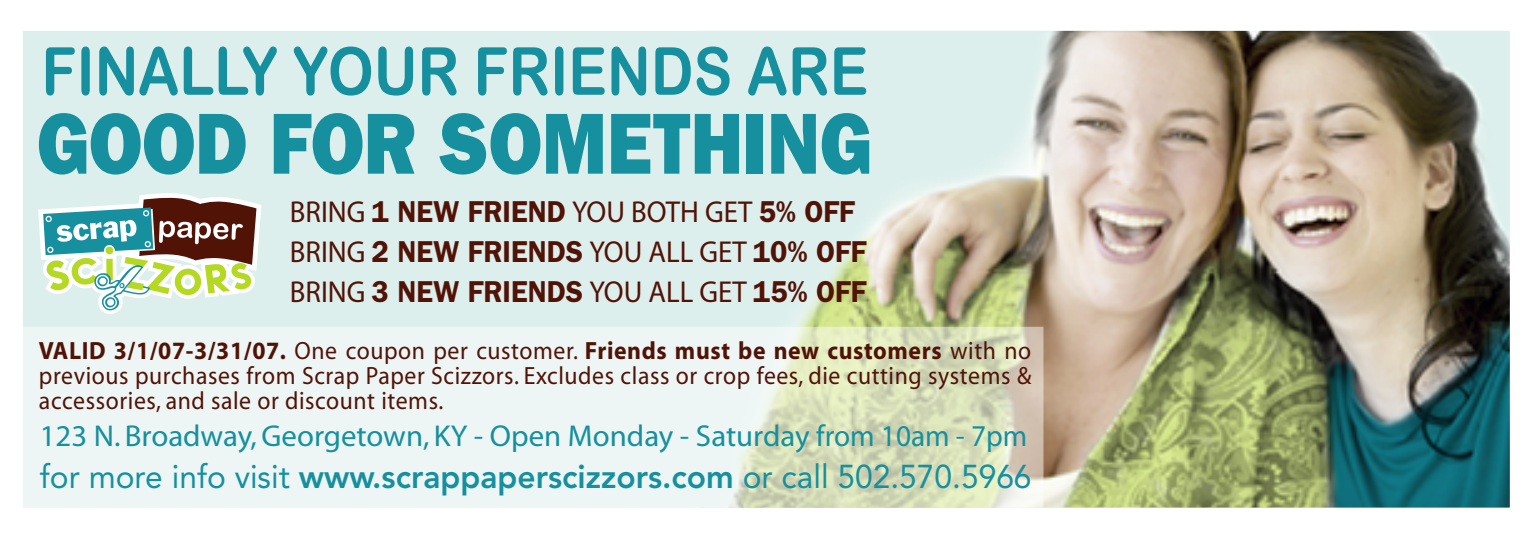
<style>
.page{position:relative;width:1530px;height:540px;background:#fff}
.page>*{position:absolute;margin:0;border:0;box-sizing:border-box;transform-origin:0 0}
.t1{font:800 87px "Franklin Gothic";color:#168f9e;scale:.87 1}
.t2{font:66.25px "Arial Rounded MT Bold";color:#168f9e;scale:.87 1}
.t3{font:32.75px "Avenir";color:#168f9e}
.t4{font:600 30.25px/40px "Franklin Gothic";color:#521307;scale:.95 1}
.t5{font:30.25px "Myriad";color:#168f9e}
.t6{font:30.25px "Myriad";color:#521307;scale:.95 1}
.t7{font:25px/25px "Myriad";letter-spacing:.025em;color:#521307;text-align:justify;scale:.95 1}
.s1{font-family:"Franklin Gothic";font-weight:600}
.s2{font-family:"Myriad";font-weight:400}
.s3{font-weight:700}
.s4{font-weight:800}
</style>
<div class="page">
<div style="left:23px;top:31px;width:1484px;height:477px;background:#dcefec"></div>
<img style="left:795px;top:31px;width:715px;height:477px">
<svg style="left:38px;top:193px;width:223px;height:121px"></svg>
<svg style="left:23px;top:327px;width:1020px;height:181px;background:#e7efe5"></svg>
<h2 class="t2" style="left:42px;top:32px;width:952px">FINALLY YOUR FRIENDS ARE</h2>
<h1 class="t1" style="left:37px;top:93px;width:961px">GOOD FOR SOMETHING</h1>
<p class="t6" style="left:290px;top:197px;width:596px">BRING <span class="s1">1 NEW FRIEND</span> YOU BOTH GET <span class="s1">5% OFF</span></p>
<p class="t4" style="left:290px;top:231px;width:608px"><span class="s2">BRING</span> 2 NEW FRIENDS <span class="s2">YOU ALL GET</span> 10% OFF<br><span class="s2">BRING</span> 3 NEW FRIENDS <span class="s2">YOU ALL GET</span> 15% OFF</p>
<p class="t7" style="left:39px;top:340px;width:1046px"><span class="s3">VALID 3/1/07-3/31/07.</span> One coupon per customer. <span class="s3">Friends must be new customers</span> with no previous purchases from Scrap Paper Scizzors. Excludes class or crop fees, die cutting systems &amp; accessories, and sale or discount items.</p>
<p class="t5" style="left:40px;top:421px;width:989px">123 N. Broadway, Georgetown, KY - Open Monday - Saturday from 10am - 7pm</p>
<h3 class="t3" style="left:40px;top:457px;width:993px">for more info visit <span class="s4">www.scrappaperscizzors.com</span> or call 502.570.5966</h3>
</div>
